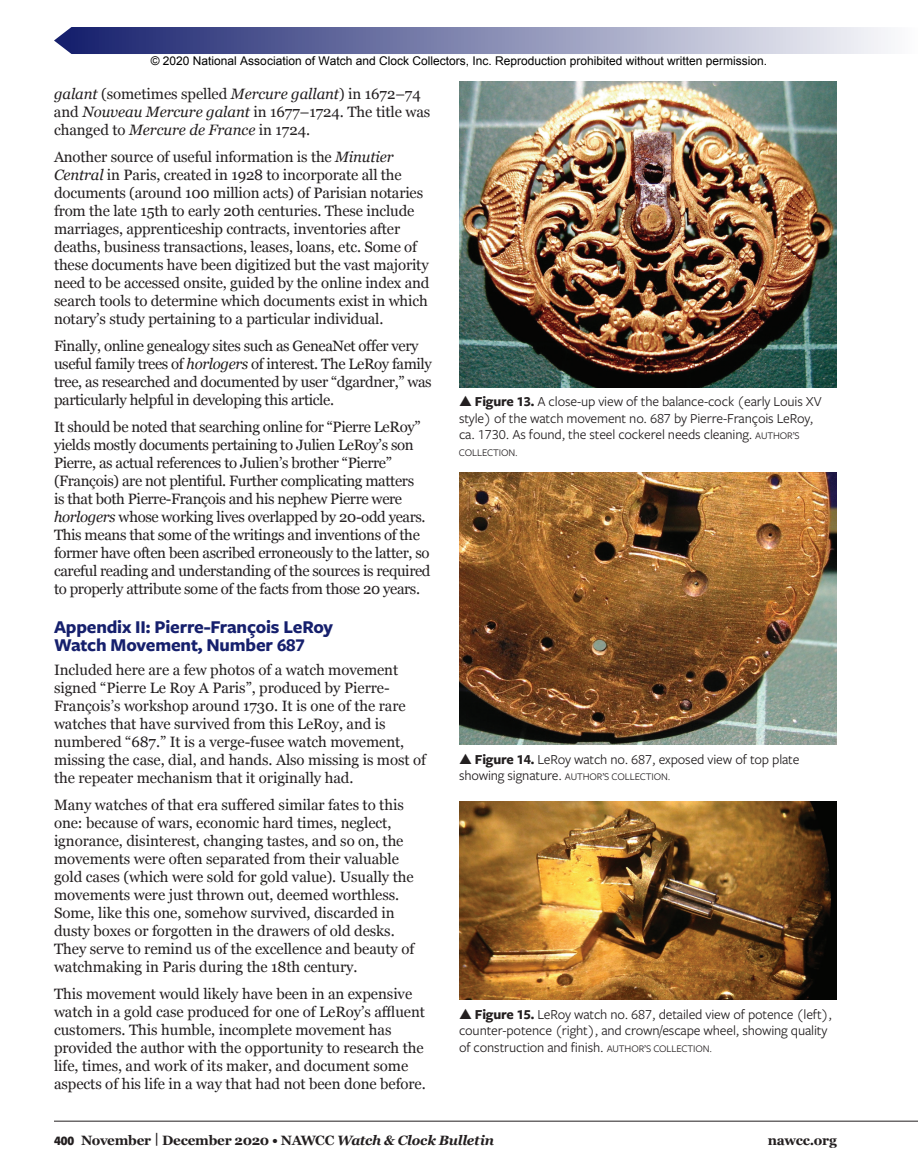
<style>
.page{position:relative;width:918px;height:1175px;background:#fff}
.page>*{position:absolute;margin:0;border:0;box-sizing:border-box;transform-origin:0 0}
.t1{font:700 18.75px/18px "Freight Sans Pro";letter-spacing:-.01em;color:#16206d}
.t2{font:15px/18px "Georgia";letter-spacing:-.01em;color:#231f20}
.t3{font:14.25px/16.5px "Freight Sans Pro";letter-spacing:-.01em;color:#231f20}
.t4{font:700 13.5px "Georgia";letter-spacing:-.02em;color:#231f20}
.t5{font:12px "Arial";color:#000}
.t6{font:10.5px "Freight Sans Pro";letter-spacing:-.01em;color:#231f20}
.s1{font-style:italic}
.s2{font-family:"Pictograph One"}
.s3{font-weight:700}
.s4{font-size:10.5px}
.s5{font-size:14.25px}
.s6{font-family:"Freight Sans Pro";font-weight:900}
</style>
<div class="page">
<img style="left:459px;top:81px;width:378px;height:306px">
<img style="left:459px;top:472px;width:378px;height:272px">
<img style="left:459px;top:801px;width:378px;height:198px">
<svg style="left:54px;top:27px;width:834px;height:27px;background:#868bb3"></svg>
<hr style="left:54px;top:1120px;width:864px;height:1px;background:#231f20">
<p class="t5" style="left:151px;top:53px;width:618px">© 2020 National Association of Watch and Clock Collectors, Inc. Reproduction prohibited without written permission.</p>
<p class="t2" style="left:54px;top:84px;width:378px"><span class="s1">galant</span> (sometimes spelled <span class="s1">Mercure gallant</span>) in 1672–74 and <span class="s1">Nouveau Mercure galant</span> in 1677–1724. The title was changed to <span class="s1">Mercure de France</span> in 1724.</p>
<p class="t2" style="left:54px;top:147px;width:377px">Another source of useful information is the <span class="s1">Minutier Central</span> in Paris, created in 1928 to incorporate all the documents (around 100 million acts) of Parisian notaries from the late 15th to early 20th centuries. These include marriages, apprenticeship contracts, inventories after deaths, business transactions, leases, loans, etc. Some of these documents have been digitized but the vast majority need to be accessed onsite, guided by the online index and search tools to determine which documents exist in which notary’s study pertaining to a particular individual.</p>
<p class="t2" style="left:54px;top:336px;width:379px">Finally, online genealogy sites such as GeneaNet offer very useful family trees of <span class="s1">horlogers</span> of interest. The LeRoy family tree, as researched and documented by user “dgardner,” was particularly helpful in developing this article.</p>
<p class="t2" style="left:54px;top:417px;width:378px">It should be noted that searching online for “Pierre LeRoy” yields mostly documents pertaining to Julien LeRoy’s son Pierre, as actual references to Julien’s brother “Pierre” (François) are not plentiful. Further complicating matters<br>is that both Pierre-François and his nephew Pierre were <span class="s1">horlogers</span> whose working lives overlapped by 20-odd years.<br>This means that some of the writings and inventions of the former have often been ascribed erroneously to the latter, so careful reading and understanding of the sources is required to properly attribute some of the facts from those 20 years.</p>
<p class="t1" style="left:54px;top:617px;width:281px">Appendix II: Pierre-François LeRoy<br>Watch Movement, Number 687</p>
<p class="t2" style="left:54px;top:660px;width:374px">Included here are a few photos of a watch movement signed “Pierre Le Roy A Paris”, produced by Pierre-François’s workshop around 1730. It is one of the rare watches that have survived from this LeRoy, and is numbered “687.” It is a verge-fusee watch movement, missing the case, dial, and hands. Also missing is most of the repeater mechanism that it originally had.</p>
<p class="t2" style="left:54px;top:795px;width:362px">Many watches of that era suffered similar fates to this one: because of wars, economic hard times, neglect, ignorance, disinterest, changing tastes, and so on, the movements were often separated from their valuable gold cases (which were sold for gold value). Usually the movements were just thrown out, deemed worthless.<br>Some, like this one, somehow survived, discarded in dusty boxes or forgotten in the drawers of old desks.<br>They serve to remind us of the excellence and beauty of watchmaking in Paris during the 18th century.</p>
<p class="t2" style="left:54px;top:984px;width:373px">This movement would likely have been in an expensive watch in a gold case produced for one of LeRoy’s affluent customers. This humble, incomplete movement has provided the author with the opportunity to research the life, times, and work of its maker, and document some aspects of his life in a way that had not been done before.</p>
<p class="t3" style="left:459px;top:393px;width:364px"><span class="s2">3</span> <span class="s3">Figure 13.</span> A close-up view of the balance-cock (early Louis XV style) of the watch movement no. 687 by Pierre-François LeRoy, ca. 1730. As found, the steel cockerel needs cleaning. <span class="s4">AUTHOR’S</span></p>
<p class="t6" style="left:459px;top:445px;width:60px">COLLECTION.</p>
<p class="t3" style="left:459px;top:750px;width:342px"><span class="s2">3</span> <span class="s3">Figure 14.</span> LeRoy watch no. 687, exposed view of top plate</p>
<p class="t6" style="left:459px;top:769px;width:213px"><span class="s5">showing signature.</span> AUTHOR’S COLLECTION.</p>
<p class="t3" style="left:459px;top:1005px;width:375px"><span class="s2">3</span> <span class="s3">Figure 15.</span> LeRoy watch no. 687, detailed view of potence (left), counter-potence (right), and crown/escape wheel, showing quality of construction and finish. <span class="s4">AUTHOR’S COLLECTION.</span></p>
<p class="t4" style="left:54px;top:1129px;width:442px"><span class="s6">400</span> November | December 2020 • NAWCC <span class="s1">Watch &amp; Clock Bulletin</span></p>
<p class="t4" style="left:768px;top:1129px;width:71px">nawcc.org</p>
</div>
